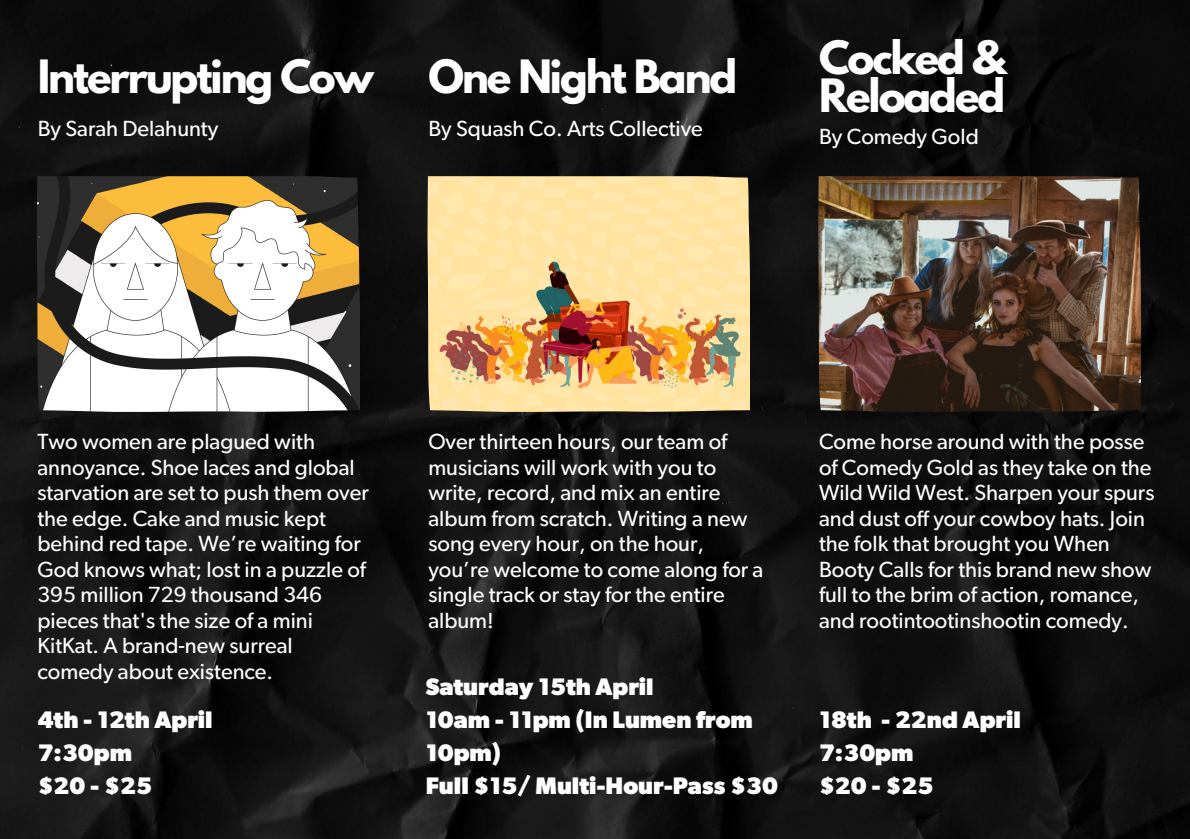
<style>
.page{position:relative;width:1190px;height:839px;background:#fff}
.page>*{position:absolute;margin:0;border:0;box-sizing:border-box;transform-origin:0 0}
.t1{font:700 40.6px/37.4px "League Spartan";letter-spacing:-.05em;color:#fff}
.t2{font:700 24px/33px "Gibson";color:#fff}
.t3{font:22px/25.4px "Gibson";color:#fff}
</style>
<div class="page">
<img style="left:0;top:0;width:1190px;height:838px">
<img style="left:37px;top:176px;width:322px;height:236px">
<img style="left:427px;top:176px;width:323px;height:236px">
<img style="left:818px;top:176px;width:322px;height:236px">
<p class="t1" style="left:38px;top:63px;width:338px">Interrupting Cow</p>
<p class="t1" style="left:428px;top:63px;width:310px">One Night Band</p>
<p class="t1" style="left:819px;top:44px;width:188px">Cocked &amp;<br>Reloaded</p>
<p class="t3" style="left:38px;top:117px;width:182px">By Sarah Delahunty</p>
<p class="t3" style="left:428px;top:117px;width:276px">By Squash Co. Arts Collective</p>
<p class="t3" style="left:819px;top:125px;width:161px">By Comedy Gold</p>
<p class="t3" style="left:37px;top:430px;width:333px">Two women are plagued with annoyance. Shoe laces and global starvation are set to push them over the edge. Cake and music kept behind red tape. We’re waiting for<br>God knows what; lost in a puzzle of<br>395 million 729 thousand 346 pieces that's the size of a mini<br>KitKat. A brand-new surreal comedy about existence.</p>
<p class="t3" style="left:428px;top:430px;width:337px">Over thirteen hours, our team of musicians will work with you to write, record, and mix an entire album from scratch. Writing a new song every hour, on the hour, you’re welcome to come along for a single track or stay for the entire album!</p>
<p class="t3" style="left:819px;top:430px;width:337px">Come horse around with the posse of Comedy Gold as they take on the Wild Wild West. Sharpen your spurs and dust off your cowboy hats. Join the folk that brought you When Booty Calls for this brand new show full to the brim of action, romance, and rootintootinshootin comedy.</p>
<p class="t2" style="left:38px;top:704px;width:176px">4th - 12th April</p>
<p class="t2" style="left:38px;top:737px;width:96px">7:30pm</p>
<p class="t2" style="left:38px;top:770px;width:116px">$20 - $25</p>
<p class="t2" style="left:426px;top:671px;width:229px">Saturday 15th April</p>
<p class="t2" style="left:426px;top:704px;width:329px">10am - 11pm (In Lumen from<br>10pm)</p>
<p class="t2" style="left:426px;top:770px;width:354px">Full $15/ Multi-Hour-Pass $30</p>
<p class="t2" style="left:819px;top:704px;width:203px">18th - 22nd April</p>
<p class="t2" style="left:819px;top:737px;width:96px">7:30pm</p>
<p class="t2" style="left:819px;top:770px;width:116px">$20 - $25</p>
</div>
